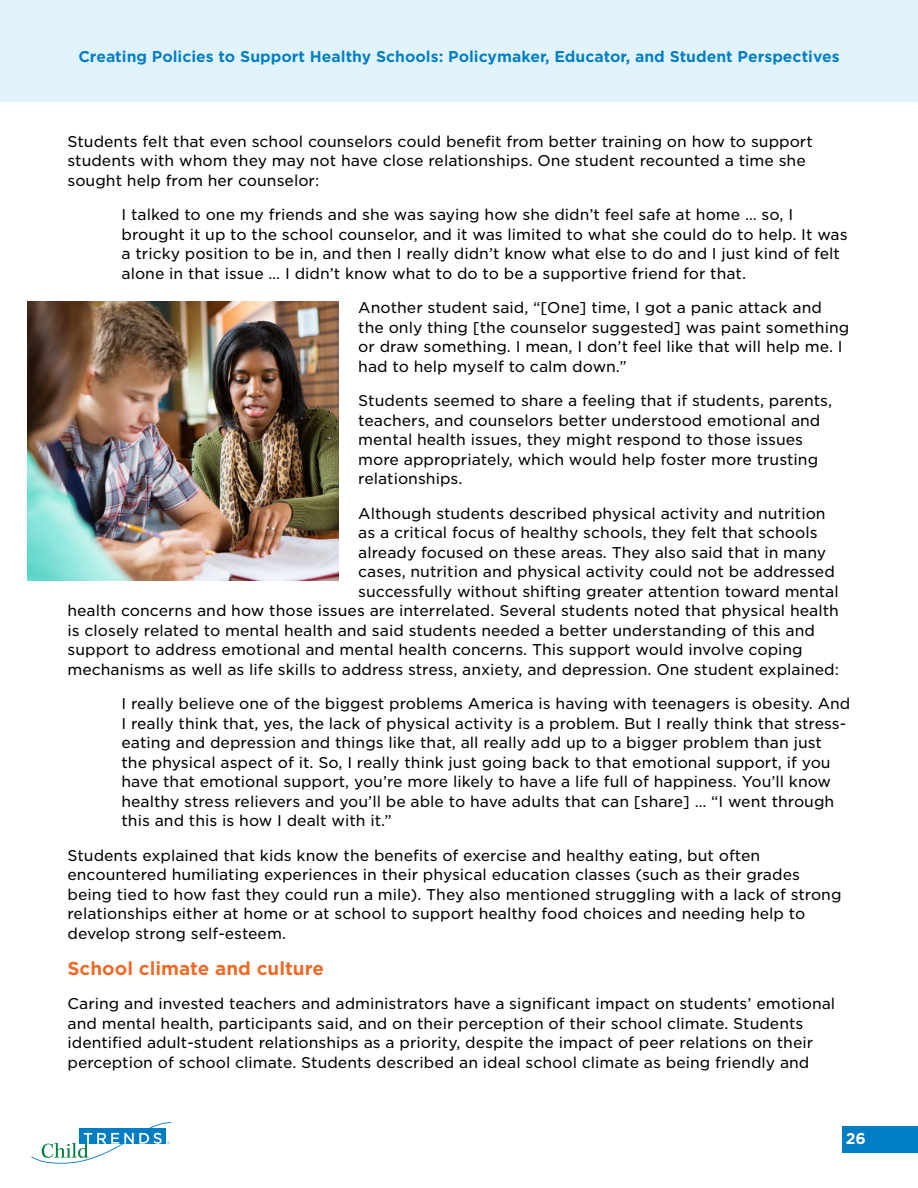
<style>
.page{position:relative;width:918px;height:1188px;background:#fff}
.page>*{position:absolute;margin:0;border:0;box-sizing:border-box;transform-origin:0 0}
.t1{font:700 18px "Gotham S Sm";color:#f26722}
.t2{font:15px/19.5px "Gotham S Sm";color:#000}
.t3{font:700 15px "Gotham S Sm";color:#007dc3}
.t4{font:700 15px "Gotham S Sm";color:#fff}
</style>
<div class="page">
<svg style="left:31px;top:1122px;width:140px;height:42px"></svg>
<div style="left:842px;top:1126px;width:76px;height:27px;background:#007dc3"></div>
<div style="left:0;top:0;width:918px;height:102px;background:#e1f4fd"></div>
<img style="left:27px;top:302px;width:311px;height:278px">
<p class="t3" style="left:78px;top:47px;width:763px">Creating Policies to Support Healthy Schools: Policymaker, Educator, and Student Perspectives</p>
<p class="t2" style="left:68px;top:131px;width:747px">Students felt that even school counselors could benefit from better training on how to support students with whom they may not have close relationships. One student recounted a time she sought help from her counselor:</p>
<p class="t2" style="left:122px;top:205px;width:728px">I talked to one my friends and she was saying how she didn’t feel safe at home … so, I brought it up to the school counselor, and it was limited to what she could do to help. It was a tricky position to be in, and then I really didn’t know what else to do and I just kind of felt alone in that issue … I didn’t know what to do to be a supportive friend for that.</p>
<p class="t2" style="left:358px;top:298px;width:492px">Another student said, “[One] time, I got a panic attack and the only thing [the counselor suggested] was paint something or draw something. I mean, I don’t feel like that will help me. I had to help myself to calm down.”</p>
<p class="t2" style="left:358px;top:391px;width:475px">Students seemed to share a feeling that if students, parents, teachers, and counselors better understood emotional and mental health issues, they might respond to those issues more appropriately, which would help foster more trusting relationships.</p>
<p class="t2" style="left:358px;top:503px;width:469px">Although students described physical activity and nutrition</p>
<p class="t2" style="left:358px;top:523px;width:461px">as a critical focus of healthy schools, they felt that schools</p>
<p class="t2" style="left:358px;top:542px;width:470px">already focused on these areas. They also said that in many</p>
<p class="t2" style="left:358px;top:562px;width:478px">cases, nutrition and physical activity could not be addressed</p>
<p class="t2" style="left:358px;top:581px;width:482px">successfully without shifting greater attention toward mental</p>
<p class="t2" style="left:68px;top:601px;width:773px">health concerns and how those issues are interrelated. Several students noted that physical health</p>
<p class="t2" style="left:68px;top:620px;width:749px">is closely related to mental health and said students needed a better understanding of this and</p>
<p class="t2" style="left:68px;top:640px;width:737px">support to address emotional and mental health concerns. This support would involve coping</p>
<p class="t2" style="left:68px;top:659px;width:773px">mechanisms as well as life skills to address stress, anxiety, and depression. One student explained:</p>
<p class="t2" style="left:122px;top:694px;width:730px">I really believe one of the biggest problems America is having with teenagers is obesity. And I really think that, yes, the lack of physical activity is a problem. But I really think that stress&shy;eating and depression and things like that, all really add up to a bigger problem than just the physical aspect of it. So, I really think just going back to that emotional support, if you have that emotional support, you’re more likely to have a life full of happiness. You’ll know healthy stress relievers and you’ll be able to have adults that can [share] … “I went through this and this is how I dealt with it.”</p>
<p class="t2" style="left:68px;top:845px;width:776px">Students explained that kids know the benefits of exercise and healthy eating, but often encountered humiliating experiences in their physical education classes (such as their grades being tied to how fast they could run a mile). They also mentioned struggling with a lack of strong relationships either at home or at school to support healthy food choices and needing help to develop strong self-esteem.</p>
<p class="t1" style="left:68px;top:956px;width:258px">School climate and culture</p>
<p class="t2" style="left:68px;top:994px;width:769px">Caring and invested teachers and administrators have a significant impact on students’ emotional and mental health, participants said, and on their perception of their school climate. Students identified adult-student relationships as a priority, despite the impact of peer relations on their perception of school climate. Students described an ideal school climate as being friendly and</p>
<p class="t4" style="left:846px;top:1129px;width:22px">26</p>
</div>
